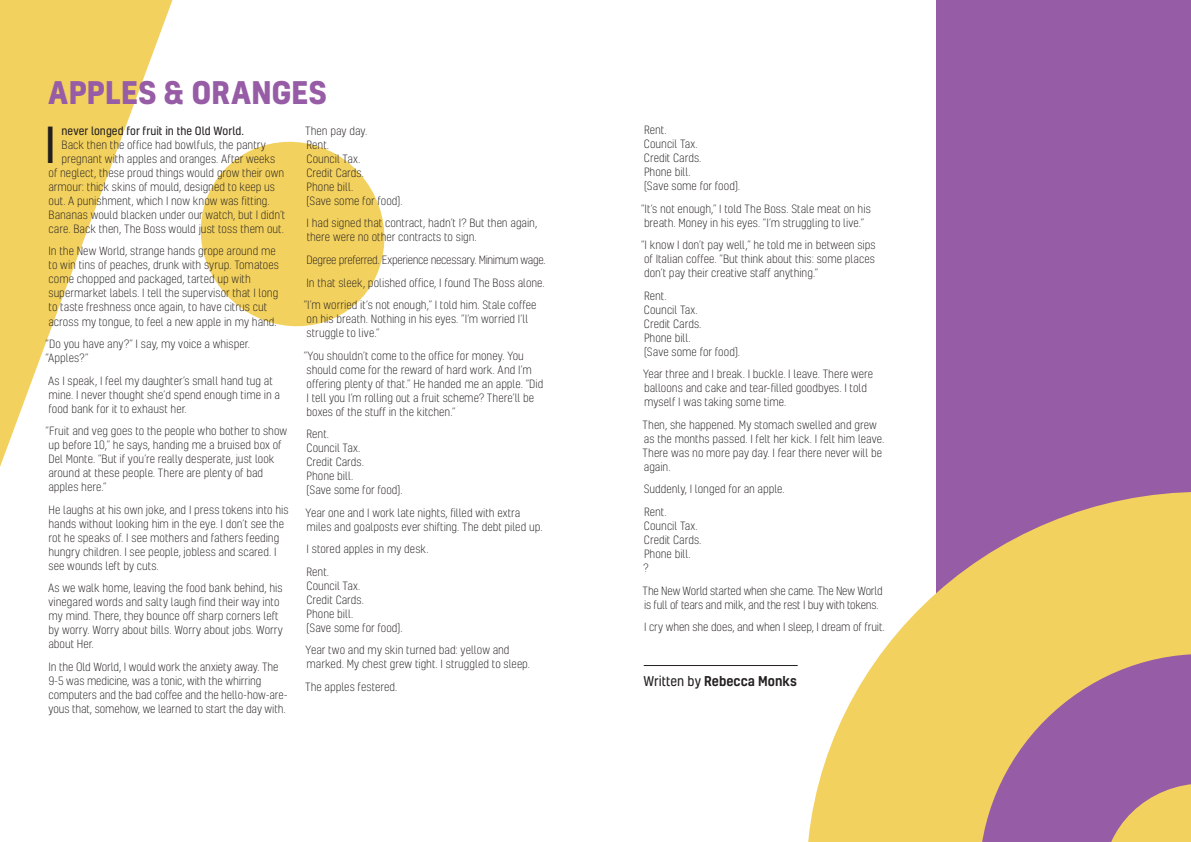
<style>
.page{position:relative;width:1191px;height:842px;background:#fff}
.page>*{position:absolute;margin:0;border:0;box-sizing:border-box;transform-origin:0 0}
.t1{font:47.7px "Kelson";color:#231f20}
.t2{font:700 30px "Kelson";letter-spacing:.005em;color:#975ca6}
.Author{font:500 13px "Kelson";color:#231f20}
.t3{font:300 11px/14px "Kelson";color:#231f20}
.t4{font:300 11px/14px "Kelson";letter-spacing:-.02em;color:#231f20}
.t5{font:300 11px "Kelson";letter-spacing:-.025em;color:#231f20}
.t6{font:11px "Kelson";color:#231f20}
.s1{font-weight:400}
</style>
<div class="page">
<div style="left:936px;top:0;width:255px;height:842px;background:#975ca6"></div>
<svg style="left:0;top:0;width:385px;height:467px"></svg>
<svg style="left:808px;top:492px;width:383px;height:350px;fill:#f3d15e"></svg>
<hr style="left:643px;top:665px;width:154px;height:1px;background:#231f20">
<p class="t2" style="left:48px;top:71px;width:280px">APPLES &amp; ORANGES</p>
<p class="t1" style="left:45px;top:113px;width:13px">I</p>
<p class="t6" style="left:62px;top:124px;width:184px">never longed for fruit in the Old World.</p>
<p class="t3" style="left:305px;top:124px;width:99px">Then pay day.<br>Rent.<br>Council Tax.<br>Credit Cards.<br>Phone bill.<br>(Save some for food).</p>
<p class="t3" style="left:307px;top:216px;width:232px">I had signed that contract, hadn’t I? But then again, there were no other contracts to sign.</p>
<p class="t5" style="left:306px;top:253px;width:241px">Degree preferred. Experience necessary. Minimum wage.</p>
<p class="t3" style="left:307px;top:275px;width:240px">In that sleek, polished office, I found The Boss alone.</p>
<p class="t3" style="left:304px;top:298px;width:234px">“I’m worried it’s not enough,” I told him. Stale coffee on his breath. Nothing in his eyes. “I’m worried I’ll struggle to live.”</p>
<p class="t3" style="left:304px;top:348px;width:241px">“You shouldn’t come to the office for money. You should come for the reward of hard work. And I’m offering plenty of that.” He handed me an apple. “Did I tell you I’m rolling out a fruit scheme? There’ll be boxes of the stuff in the kitchen.”</p>
<p class="t3" style="left:306px;top:427px;width:98px">Rent.<br>Council Tax.<br>Credit Cards.<br>Phone bill.<br>(Save some for food).</p>
<p class="t3" style="left:305px;top:505px;width:238px">Year one and I work late nights, filled with extra miles and goalposts ever shifting. The debt piled up.</p>
<p class="t3" style="left:307px;top:542px;width:123px">I stored apples in my desk.</p>
<p class="t3" style="left:306px;top:564px;width:98px">Rent.<br>Council Tax.<br>Credit Cards.<br>Phone bill.<br>(Save some for food).</p>
<p class="t3" style="left:305px;top:643px;width:226px">Year two and my skin turned bad: yellow and marked. My chest grew tight. I struggled to sleep.</p>
<p class="t3" style="left:305px;top:679px;width:94px">The apples festered.</p>
<p class="t3" style="left:61px;top:138px;width:206px">Back then the office had bowlfuls, the pantry</p>
<p class="t3" style="left:61px;top:152px;width:215px">pregnant with apples and oranges. After weeks</p>
<p class="t3" style="left:49px;top:166px;width:237px">of neglect, these proud things would grow their own</p>
<p class="t3" style="left:48px;top:180px;width:228px">armour: thick skins of mould, designed to keep us</p>
<p class="t3" style="left:49px;top:194px;width:223px">out. A punishment, which I now know was fitting.</p>
<p class="t3" style="left:48px;top:208px;width:238px">Bananas would blacken under our watch, but I didn’t</p>
<p class="t3" style="left:49px;top:222px;width:237px">care. Back then, The Boss would just toss them out.</p>
<p class="t3" style="left:48px;top:244px;width:232px">In the New World, strange hands grope around me to win tins of peaches, drunk with syrup. Tomatoes come chopped and packaged, tarted up with supermarket labels. I tell the supervisor that I long to taste freshness once again, to have citrus cut across my tongue, to feel a new apple in my hand.</p>
<p class="t3" style="left:46px;top:337px;width:206px">“Do you have any?” I say, my voice a whisper. “Apples?”</p>
<p class="t3" style="left:48px;top:373px;width:233px">As I speak, I feel my daughter’s small hand tug at mine. I never thought she’d spend enough time in a food bank for it to exhaust her.</p>
<p class="t3" style="left:46px;top:424px;width:243px">“Fruit and veg goes to the people who bother to show up before 10,” he says, handing me a bruised box of Del Monte. “But if you’re really desperate, just look around at these people. There are plenty of bad apples here.”</p>
<p class="t3" style="left:48px;top:502px;width:241px">He laughs at his own joke, and I press tokens into his hands without looking him in the eye. I don’t see the rot he speaks of. I see mothers and fathers feeding hungry children. I see people, jobless and scared. I see wounds left by cuts.</p>
<p class="t3" style="left:48px;top:581px;width:236px">As we walk home, leaving the food bank behind, his vinegared words and salty laugh find their way into my mind. There, they bounce off sharp corners left by worry. Worry about bills. Worry about jobs. Worry about Her.</p>
<p class="t3" style="left:48px;top:659px;width:241px">In the Old World, I would work the anxiety away. The 9-5 was medicine, was a tonic, with the whirring computers and the bad coffee and the hello-how-are&shy;yous that, somehow, we learned to start the day with.</p>
<p class="t3" style="left:644px;top:123px;width:98px">Rent.<br>Council Tax.<br>Credit Cards.<br>Phone bill.<br>(Save some for food).</p>
<p class="t3" style="left:641px;top:202px;width:231px">“It’s not enough,” I told The Boss. Stale meat on his breath. Money in his eyes. “I’m struggling to live.”</p>
<p class="t3" style="left:641px;top:238px;width:236px;text-align:justify">“I know I don’t pay well,” he told me in between sips of Italian coffee. “But think about this: some places don’t pay their creative staff anything.”</p>
<p class="t3" style="left:644px;top:289px;width:98px">Rent.<br>Council Tax.<br>Credit Cards.<br>Phone bill.<br>(Save some for food).</p>
<p class="t3" style="left:643px;top:367px;width:232px">Year three and I break. I buckle. I leave. There were balloons and cake and tear-filled goodbyes. I told myself I was taking some time.</p>
<p class="t3" style="left:642px;top:418px;width:243px">Then, she happened. My stomach swelled and grew as the months passed. I felt her kick. I felt him leave.<br>There was no more pay day. I fear there never will be again.</p>
<p class="t3" style="left:644px;top:482px;width:143px">Suddenly, I longed for an apple.</p>
<p class="t3" style="left:643px;top:505px;width:60px">Rent.<br>Council Tax.<br>Credit Cards.<br>Phone bill.<br>?</p>
<p class="t4" style="left:642px;top:583px;width:242px">The New World started when she came. The New World is full of tears and milk, and the rest I buy with tokens.</p>
<p class="t3" style="left:644px;top:620px;width:242px">I cry when she does, and when I sleep, I dream of fruit.</p>
<p class="Author" style="left:643px;top:672px;width:155px"><span class="s1">Written by</span> Rebecca Monks</p>
</div>
